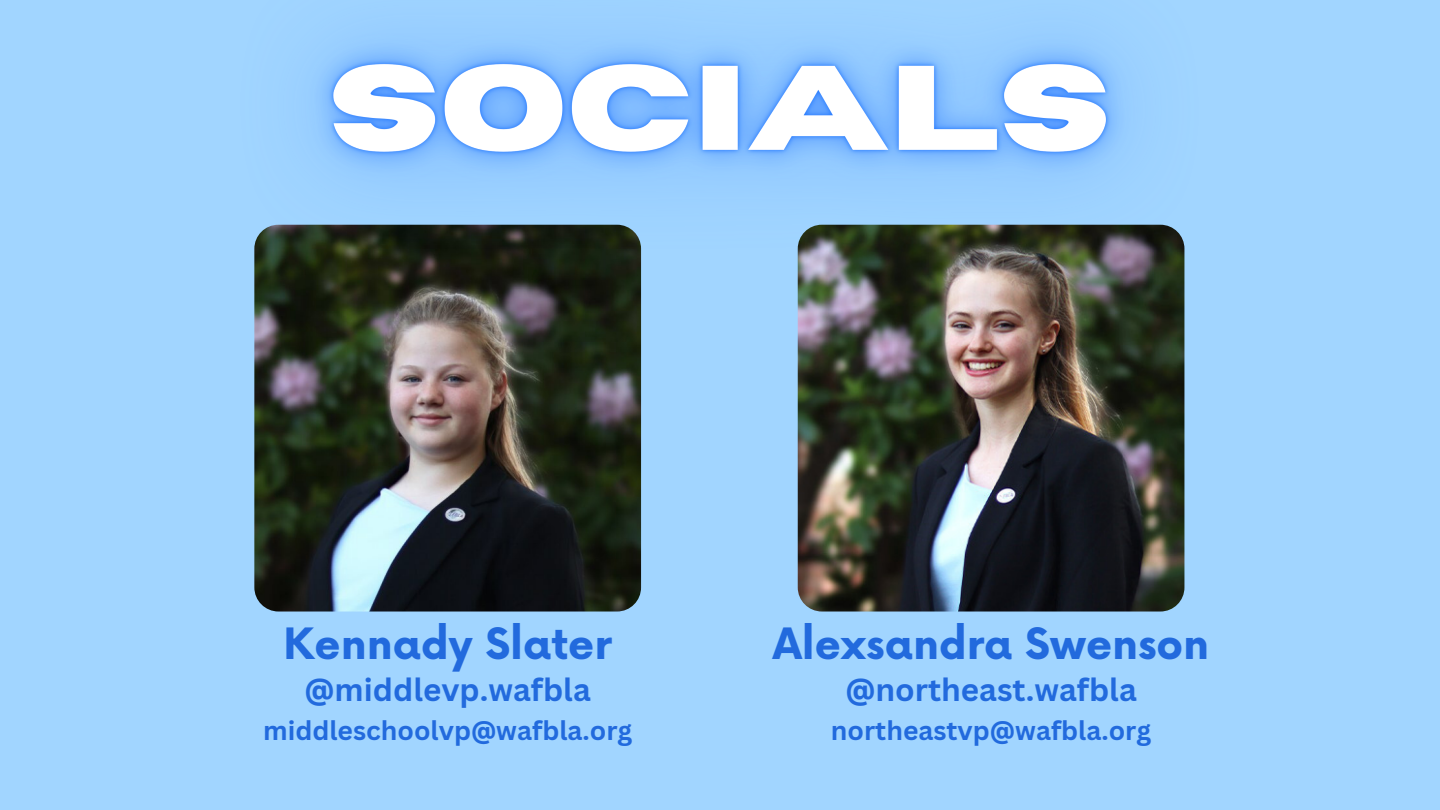
<style>
.page{position:relative;width:1440px;height:810px;background:#a1d5ff}
.page>*{position:absolute;margin:0;border:0;box-sizing:border-box;transform-origin:0 0}
.t1{font:700 42.1px "Now";color:#226add}
.t2{font:700 31.3px "Canva Sans";color:#226add}
.t3{font:700 26.4px "Canva Sans";color:#226add}
</style>
<div class="page">
<img style="left:254px;top:225px;width:387px;height:386px;border-radius:24px">
<img style="left:254px;top:35px;width:931px;height:300px">
<img style="left:798px;top:225px;width:386px;height:386px;border-radius:24px">
<p class="t1" style="left:284px;top:622px;width:330px">Kennady Slater</p>
<p class="t2" style="left:305px;top:667px;width:288px">@middlevp.wafbla</p>
<p class="t3" style="left:263px;top:711px;width:371px">middleschoolvp@wafbla.org</p>
<p class="t1" style="left:773px;top:622px;width:438px">Alexsandra Swenson</p>
<p class="t2" style="left:845px;top:667px;width:293px">@northeast.wafbla</p>
<p class="t3" style="left:831px;top:711px;width:322px">northeastvp@wafbla.org</p>
</div>
